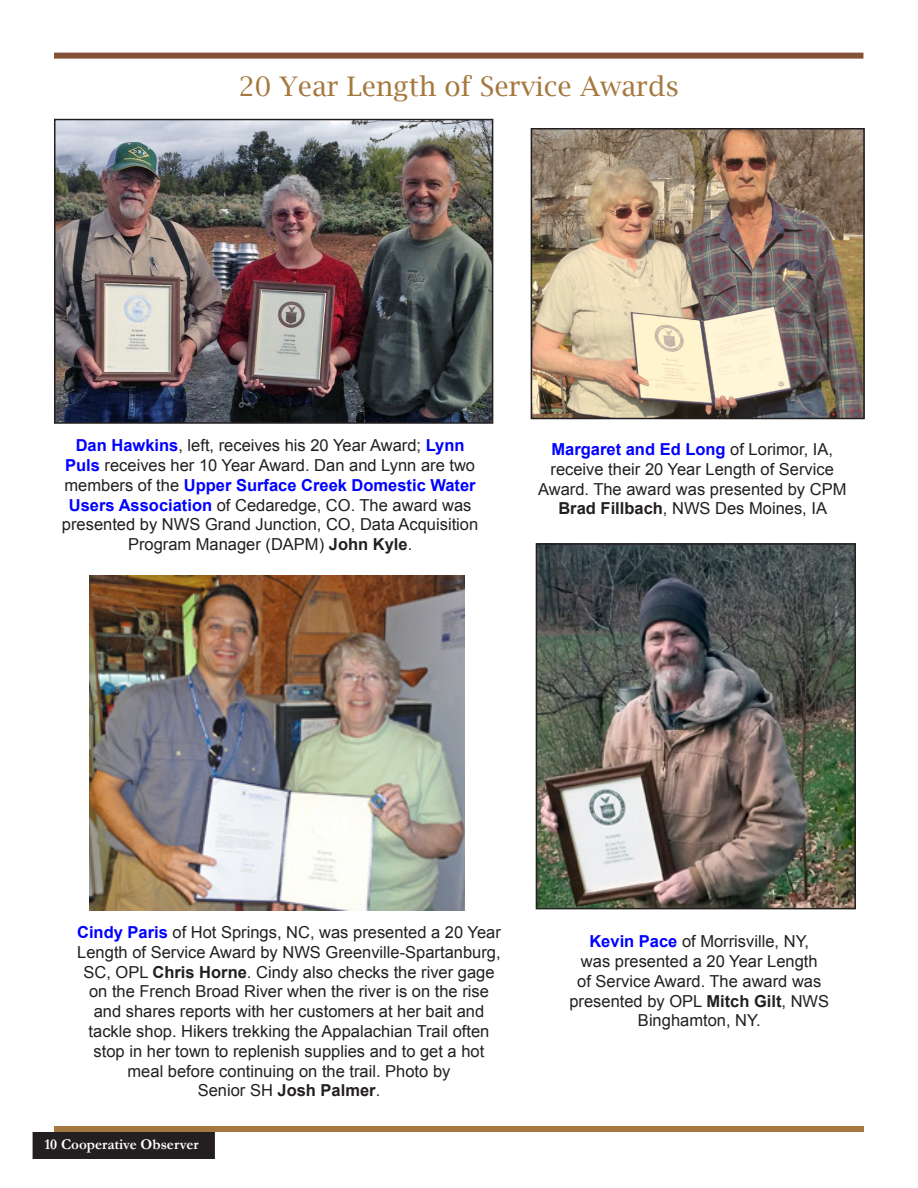
<style>
.page{position:relative;width:918px;height:1188px;background:#fff}
.page>*{position:absolute;margin:0;border:0;box-sizing:border-box;transform-origin:0 0}
.Headline{font:27px "Lucida Bright";color:#a5783f}
.cap1{font:16.5px/19.8px "Arial";color:#231f20;text-align:center}
.t1{font:700 15px "Garamond";color:#fff}
.s1{font-weight:700;color:#00f}
.s2{font-weight:700}
</style>
<div class="page">
<div style="left:33px;top:1133px;width:181px;height:25px;background:#231f20"></div>
<div style="left:33px;top:1132px;width:182px;height:27px;border:2px solid #231f20"></div>
<div style="left:54px;top:1126px;width:810px;height:6px;background:#a5783f"></div>
<div style="left:54px;top:53px;width:809px;height:6px;background:#835237"></div>
<img style="left:539px;top:546px;width:314px;height:360px">
<div style="left:536px;top:543px;width:320px;height:366px;border:2px solid #231f20"></div>
<img style="left:90px;top:576px;width:375px;height:334px">
<img style="left:57px;top:122px;width:433px;height:299px">
<div style="left:54px;top:119px;width:439px;height:305px;border:2px solid #231f20"></div>
<img style="left:534px;top:131px;width:328px;height:285px">
<div style="left:531px;top:128px;width:334px;height:291px;border:2px solid #231f20"></div>
<p class="Headline" style="left:238px;top:71px;width:442px">20 Year Length of Service Awards</p>
<p class="cap1" style="left:62px;top:436px;width:418px"><span class="s1">Dan Hawkins</span>, left, receives his 20 Year Award; <span class="s1">Lynn Puls</span> receives her 10 Year Award. Dan and Lynn are two members of the <span class="s1">Upper Surface Creek Domestic Water Users Association</span> of Cedaredge, CO. The award was presented by NWS Grand Junction, CO, Data Acquisition Program Manager (DAPM) <span class="s2">John Kyle</span>.</p>
<p class="cap1" style="left:538px;top:440px;width:310px"><span class="s1">Margaret and Ed Long</span> of Lorimor, IA, receive their 20 Year Length of Service Award. The award was presented by CPM <span class="s2">Brad Fillbach</span>, NWS Des Moines, IA</p>
<p class="cap1" style="left:77px;top:922px;width:425px"><span class="s1">Cindy Paris</span> of Hot Springs, NC, was presented a 20 Year Length of Service Award by NWS Greenville-Spartanburg, SC, OPL <span class="s2">Chris Horne</span>. Cindy also checks the river gage on the French Broad River when the river is on the rise and shares reports with her customers at her bait and tackle shop. Hikers trekking the Appalachian Trail often stop in her town to replenish supplies and to get a hot meal before continuing on the trail. Photo by<br>Senior SH <span class="s2">Josh Palmer</span>.</p>
<p class="t1" style="left:44px;top:1134px;width:156px">10 Cooperative Observer</p>
<p class="cap1" style="left:569px;top:932px;width:261px"><span class="s1">Kevin Pace</span> of Morrisville, NY,<br>was presented a 20 Year Length<br>of Service Award. The award was presented by OPL <span class="s2">Mitch Gilt</span>, NWS<br>Binghamton, NY.</p>
</div>
